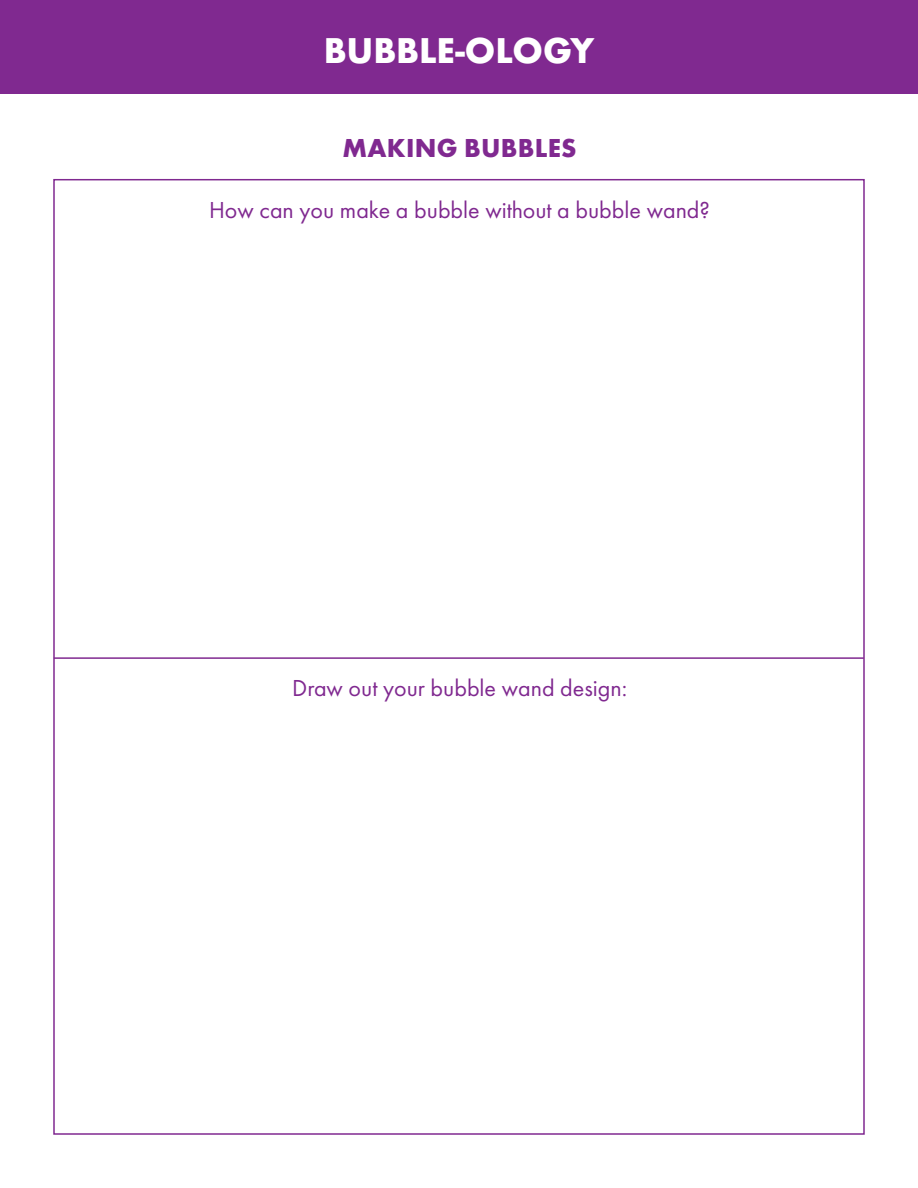
<style>
.page{position:relative;width:918px;height:1188px;background:#fff}
.page>*{position:absolute;margin:0;border:0;box-sizing:border-box;transform-origin:0 0}
.t1{font:700 33px "Futura";color:#fff}
.t2{font:700 27px "Futura PT";letter-spacing:.01em;color:#802990}
.t3{font:24px "Futura PT";color:#802990}
</style>
<div class="page">
<div style="left:0;top:0;width:918px;height:94px;background:#802990"></div>
<hr style="left:54px;top:657px;width:810px;height:2px;background:#802990">
<h1 class="t1" style="left:324px;top:27px;width:272px">BUBBLE-OLOGY</h1>
<p class="t2" style="left:342px;top:131px;width:236px">MAKING BUBBLES</p>
<p class="t3" style="left:209px;top:196px;width:502px">How can you make a bubble without a bubble wand?</p>
<p class="t3" style="left:292px;top:674px;width:336px">Draw out your bubble wand design:</p>
</div>
